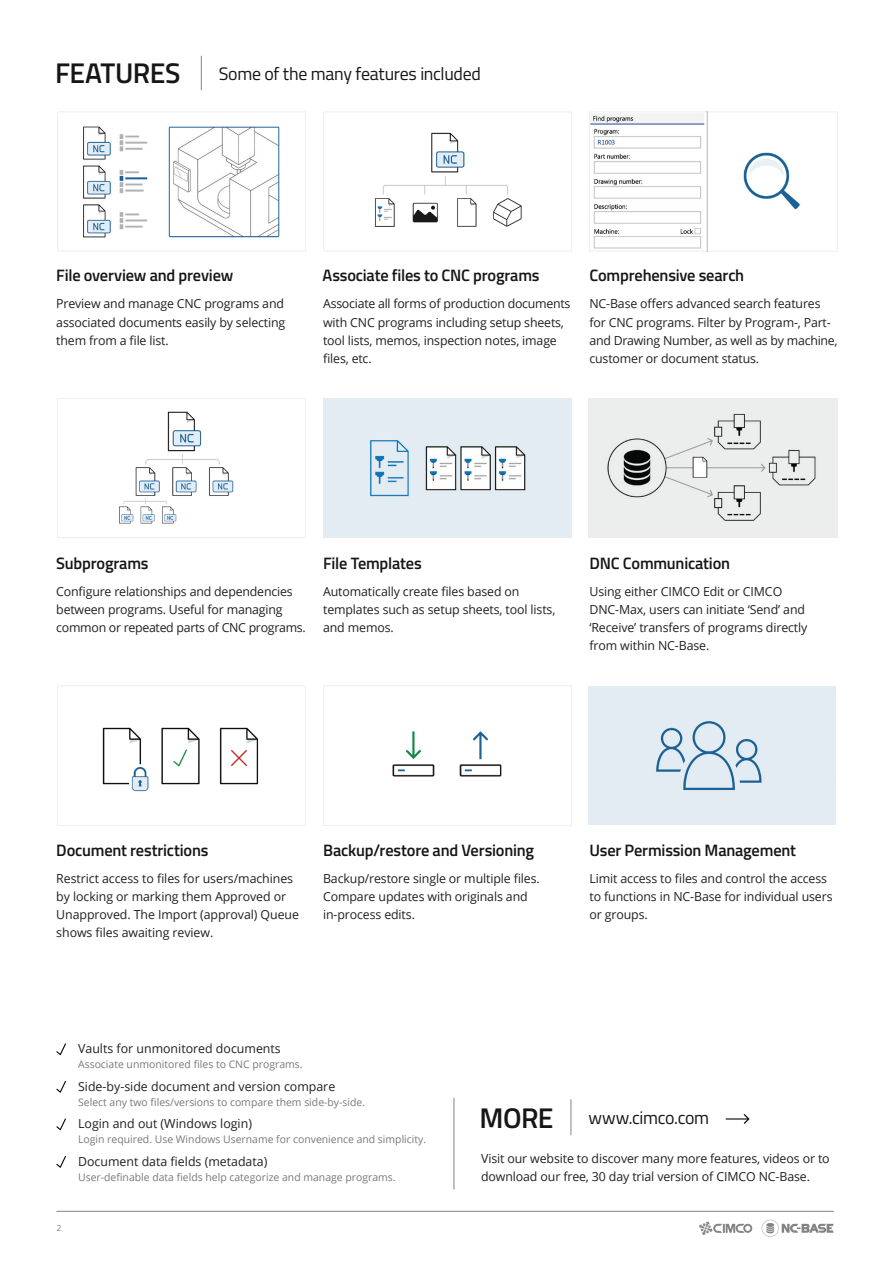
<style>
.page{position:relative;width:893px;height:1263px;background:#fff}
.page>*{position:absolute;margin:0;border:0;box-sizing:border-box;transform-origin:0 0}
.t1{font:600 28.5px "Titillium Web";letter-spacing:-.02em;color:#161616}
.t2{font:18px "Titillium Web";letter-spacing:-.015em;color:#161616}
.t3{font:600 16.5px "Titillium Web";letter-spacing:-.01em;color:#161616}
.t4{font:12.45px/18px "Open Sans";letter-spacing:-.01em;color:#231f20}
.t5{font:10.5px "Open Sans";color:#78797c}
.t6{font:9px "Titillium Web";color:#828383}
.s1{font-weight:600;font-size:28.5px}
</style>
<div class="page">
<hr style="left:56px;top:1211px;width:778px;height:1px;background:#828383">
<svg style="left:699px;top:1221px;width:53px;height:14px"></svg>
<svg style="left:762px;top:1220px;width:72px;height:17px"></svg>
<hr style="left:571px;top:1099px;width:1px;height:36px;background:#828383">
<svg style="left:726px;top:1114px;width:24px;height:10px"></svg>
<hr style="left:454px;top:1098px;width:1px;height:91px;background:#828383">
<svg style="left:56px;top:1043px;width:10px;height:12px"></svg>
<svg style="left:56px;top:1081px;width:10px;height:12px"></svg>
<svg style="left:56px;top:1118px;width:10px;height:12px"></svg>
<svg style="left:56px;top:1156px;width:10px;height:12px"></svg>
<div style="left:589px;top:686px;width:247px;height:139px;background:#e3ecf3"></div>
<svg style="left:323px;top:686px;width:249px;height:139px"></svg>
<svg style="left:57px;top:686px;width:249px;height:139px"></svg>
<img style="left:589px;top:398px;width:248px;height:140px">
<img style="left:323px;top:398px;width:249px;height:140px">
<svg style="left:57px;top:398px;width:249px;height:140px"></svg>
<svg style="left:589px;top:112px;width:211px;height:139px"></svg>
<svg style="left:324px;top:112px;width:248px;height:139px"></svg>
<svg style="left:58px;top:112px;width:248px;height:139px"></svg>
<hr style="left:201px;top:56px;width:1px;height:34px;background:#828383">
<h1 class="t1" style="left:55px;top:52px;width:127px">FEATURES</h1>
<h2 class="t2" style="left:219px;top:61px;width:264px">Some of the many features included</h2>
<h3 class="t3" style="left:56px;top:263px;width:179px">File overview and preview</h3>
<p class="t4" style="left:56px;top:295px;width:230px;text-align:justify">Preview and manage CNC programs and associated documents easily by selecting them from a file list.</p>
<h3 class="t3" style="left:323px;top:263px;width:219px">Associate files to CNC programs</h3>
<p class="t4" style="left:323px;top:295px;width:249px">Associate all forms of production documents with CNC programs including setup sheets, tool lists, memos, inspection notes, image files, etc.</p>
<h3 class="t3" style="left:589px;top:263px;width:156px">Comprehensive search</h3>
<p class="t4" style="left:589px;top:295px;width:250px">NC-Base offers advanced search features for CNC programs. Filter by Program-, Part&shy;and Drawing Number, as well as by machine, customer or document status.</p>
<h3 class="t3" style="left:56px;top:551px;width:94px">Subprograms</h3>
<p class="t4" style="left:56px;top:582px;width:251px">Configure relationships and dependencies between programs. Useful for managing common or repeated parts of CNC programs.</p>
<h3 class="t3" style="left:323px;top:551px;width:100px">File Templates</h3>
<p class="t4" style="left:323px;top:582px;width:234px">Automatically create files based on templates such as setup sheets, tool lists, and memos.</p>
<h3 class="t3" style="left:589px;top:551px;width:142px">DNC Communication</h3>
<p class="t4" style="left:589px;top:582px;width:219px">Using either CIMCO Edit or CIMCO DNC-Max, users can initiate ‘Send’ and ‘Receive’ transfers of programs directly from within NC-Base.</p>
<h3 class="t3" style="left:56px;top:838px;width:154px">Document restrictions</h3>
<p class="t4" style="left:56px;top:869px;width:244px">Restrict access to files for users/machines by locking or marking them Approved or Unapproved. The Import (approval) Queue shows files awaiting review.</p>
<h3 class="t3" style="left:323px;top:838px;width:212px">Backup/restore and Versioning</h3>
<p class="t4" style="left:323px;top:869px;width:218px">Backup/restore single or multiple files.<br>Compare updates with originals and in-process edits.</p>
<h3 class="t3" style="left:589px;top:838px;width:208px">User Permission Management</h3>
<p class="t4" style="left:589px;top:869px;width:245px">Limit access to files and control the access to functions in NC-Base for individual users or groups.</p>
<p class="t6" style="left:56px;top:1222px;width:7px">2</p>
<p class="t4" style="left:78px;top:1039px;width:204px">Vaults for unmonitored documents</p>
<p class="t4" style="left:78px;top:1077px;width:259px">Side-by-side document and version compare</p>
<p class="t4" style="left:78px;top:1114px;width:175px">Login and out (Windows login)</p>
<p class="t4" style="left:78px;top:1152px;width:191px">Document data fields (metadata)</p>
<p class="t5" style="left:78px;top:1057px;width:226px">Associate unmonitored files to CNC programs.</p>
<p class="t5" style="left:78px;top:1094px;width:289px">Select any two files/versions to compare them side-by-side.</p>
<p class="t5" style="left:78px;top:1132px;width:350px">Login required. Use Windows Username for convenience and simplicity.</p>
<p class="t5" style="left:78px;top:1169px;width:319px">User-definable data fields help categorize and manage programs.</p>
<h2 class="t2" style="left:480px;top:1105px;width:231px"><span class="s1">MORE</span> www.cimco.com</h2>
<p class="t4" style="left:481px;top:1149px;width:350px">Visit our website to discover many more features, videos or to download our free, 30 day trial version of CIMCO NC-Base.</p>
</div>
